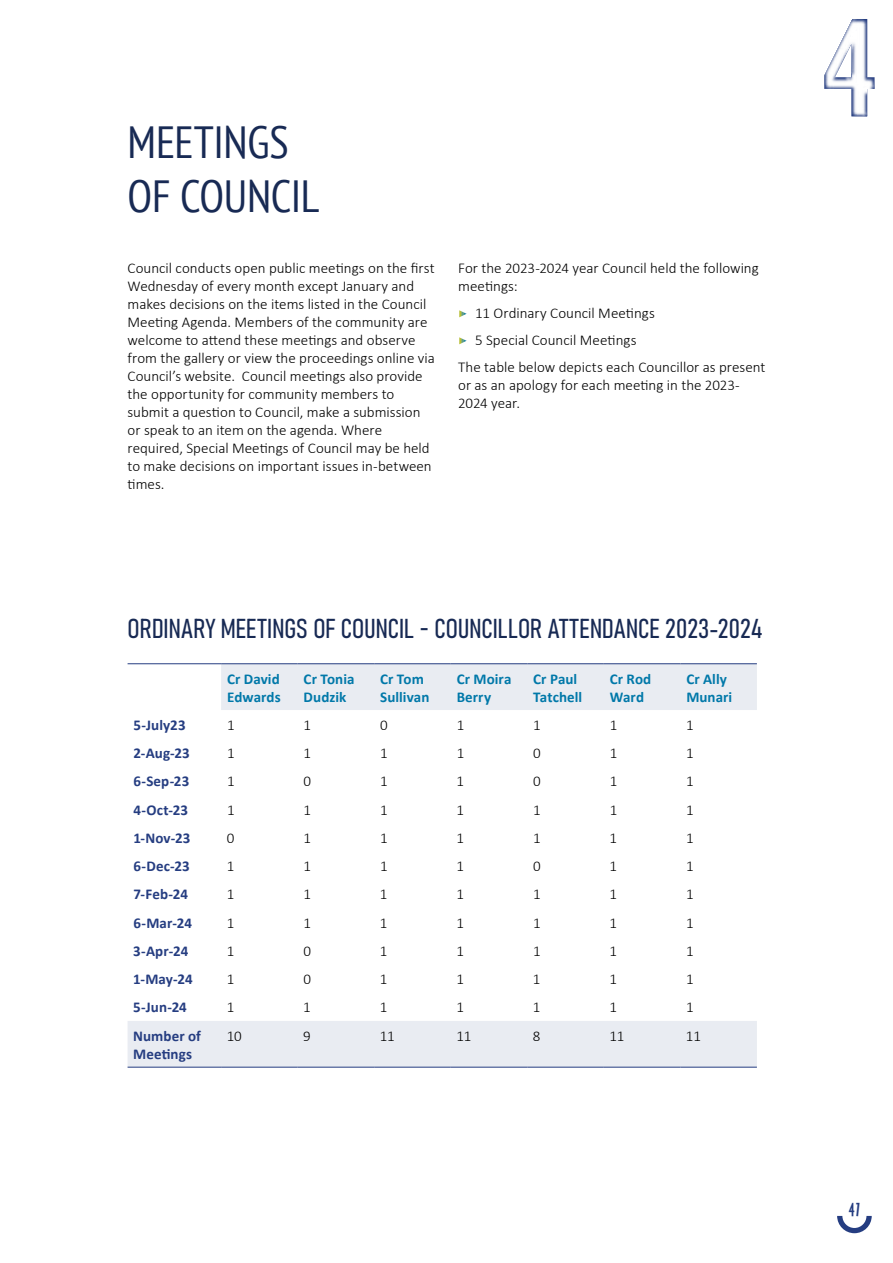
<style>
.page{position:relative;width:893px;height:1263px;background:#fff}
.page>*{position:absolute;margin:0;border:0;box-sizing:border-box;transform-origin:0 0}
.t1{font:condensed 45px/54px "PT Sans";letter-spacing:-.005em;color:#182a54}
.t2{font:27px "Bahnschrift";letter-spacing:.005em;color:#182a54}
.t3{font:700 extra-condensed 16.5px "Gill Sans";color:#253d81}
.t4{font:300 15px/18px "Calibri";color:#000}
.t5{font:700 15px/18px "Calibri";letter-spacing:.005em;color:#253d81}
.t6{font:700 15px/18px "Calibri";letter-spacing:.005em;color:#0078a9}
.s1{font-family:"Minion Pro";font-weight:400;color:#fff}
</style>
<div class="page">
<svg style="left:837px;top:1216px;width:35px;height:17px"></svg>
<svg style="left:824px;top:19px;width:50px;height:97px"></svg>
<img style="left:841px;top:37px;width:15px;height:5px">
<img style="left:841px;top:42px;width:15px;height:43px">
<svg style="left:128px;top:664px;width:629px;height:403px"></svg>
<hr style="left:128px;top:663px;width:93px;height:1px;background:#253d81">
<hr style="left:221px;top:663px;width:77px;height:1px;background:#253d81">
<hr style="left:298px;top:663px;width:76px;height:1px;background:#253d81">
<hr style="left:374px;top:663px;width:77px;height:1px;background:#253d81">
<hr style="left:451px;top:663px;width:76px;height:1px;background:#253d81">
<hr style="left:527px;top:663px;width:77px;height:1px;background:#253d81">
<hr style="left:604px;top:663px;width:76px;height:1px;background:#253d81">
<hr style="left:680px;top:663px;width:77px;height:1px;background:#253d81">
<hr style="left:128px;top:1067px;width:93px;height:1px;background:#253d81">
<hr style="left:221px;top:1067px;width:77px;height:1px;background:#253d81">
<hr style="left:298px;top:1067px;width:76px;height:1px;background:#253d81">
<hr style="left:374px;top:1067px;width:77px;height:1px;background:#253d81">
<hr style="left:451px;top:1067px;width:76px;height:1px;background:#253d81">
<hr style="left:527px;top:1067px;width:77px;height:1px;background:#253d81">
<hr style="left:604px;top:1067px;width:76px;height:1px;background:#253d81">
<hr style="left:680px;top:1067px;width:77px;height:1px;background:#253d81">
<h1 class="t1" style="left:128px;top:114px;width:193px">MEETINGS<br>OF COUNCIL</h1>
<p class="t4" style="left:128px;top:259px;width:309px">Council conducts open public meetings on the first Wednesday of every month except January and makes decisions on the items listed in the Council Meeting Agenda. Members of the community are welcome to attend these meetings and observe from the gallery or view the proceedings online via Council’s website. Council meetings also provide the opportunity for community members to submit a question to Council, make a submission or speak to an item on the agenda. Where required, Special Meetings of Council may be held to make decisions on important issues in-between times.</p>
<p class="t4" style="left:458px;top:259px;width:302px">For the 2023-2024 year Council held the following meetings:</p>
<p class="t4" style="left:458px;top:299px;width:309px;line-height:27.3px"><span class="s1">▶</span> 11 Ordinary Council Meetings<br><span class="s1">▶</span> 5 Special Council Meetings<br>The table below depicts each Councillor as present</p>
<p class="t4" style="left:458px;top:376px;width:283px">or as an apology for each meeting in the 2023-<br>2024 year.</p>
<h2 class="t2" style="left:128px;top:608px;width:636px">ORDINARY MEETINGS OF COUNCIL - COUNCILLOR ATTENDANCE 2023-2024</h2>
<p class="t6" style="left:227px;top:669px;width:55px">Cr David<br>Edwards</p>
<p class="t6" style="left:304px;top:669px;width:52px">Cr Tonia<br>Dudzik</p>
<p class="t6" style="left:380px;top:669px;width:51px">Cr Tom<br>Sullivan</p>
<p class="t6" style="left:457px;top:669px;width:56px">Cr Moira<br>Berry</p>
<p class="t6" style="left:533px;top:669px;width:51px">Cr Paul<br>Tatchell</p>
<p class="t6" style="left:610px;top:669px;width:43px">Cr Rod<br>Ward</p>
<p class="t6" style="left:686px;top:669px;width:47px">Cr Ally<br>Munari</p>
<p class="t5" style="left:134px;top:716px;width:54px">5-July23</p>
<p class="t4" style="left:227px;top:716px;width:9px">1</p>
<p class="t4" style="left:304px;top:716px;width:9px">1</p>
<p class="t4" style="left:380px;top:716px;width:9px">0</p>
<p class="t4" style="left:457px;top:716px;width:9px">1</p>
<p class="t4" style="left:533px;top:716px;width:9px">1</p>
<p class="t4" style="left:610px;top:716px;width:9px">1</p>
<p class="t4" style="left:686px;top:716px;width:9px">1</p>
<p class="t5" style="left:134px;top:744px;width:58px">2-Aug-23</p>
<p class="t4" style="left:227px;top:744px;width:9px">1</p>
<p class="t4" style="left:304px;top:744px;width:9px">1</p>
<p class="t4" style="left:380px;top:744px;width:9px">1</p>
<p class="t4" style="left:457px;top:744px;width:9px">1</p>
<p class="t4" style="left:533px;top:744px;width:9px">0</p>
<p class="t4" style="left:610px;top:744px;width:9px">1</p>
<p class="t4" style="left:686px;top:744px;width:9px">1</p>
<p class="t5" style="left:133px;top:772px;width:57px">6-Sep-23</p>
<p class="t4" style="left:227px;top:772px;width:9px">1</p>
<p class="t4" style="left:304px;top:772px;width:9px">0</p>
<p class="t4" style="left:380px;top:772px;width:9px">1</p>
<p class="t4" style="left:457px;top:772px;width:9px">1</p>
<p class="t4" style="left:533px;top:772px;width:9px">0</p>
<p class="t4" style="left:610px;top:772px;width:9px">1</p>
<p class="t4" style="left:686px;top:772px;width:9px">1</p>
<p class="t5" style="left:133px;top:800px;width:56px">4-Oct-23</p>
<p class="t4" style="left:227px;top:800px;width:9px">1</p>
<p class="t4" style="left:304px;top:800px;width:9px">1</p>
<p class="t4" style="left:380px;top:800px;width:9px">1</p>
<p class="t4" style="left:457px;top:800px;width:9px">1</p>
<p class="t4" style="left:533px;top:800px;width:9px">1</p>
<p class="t4" style="left:610px;top:800px;width:9px">1</p>
<p class="t4" style="left:686px;top:800px;width:9px">1</p>
<p class="t5" style="left:133px;top:829px;width:59px">1-Nov-23</p>
<p class="t4" style="left:227px;top:829px;width:9px">0</p>
<p class="t4" style="left:303px;top:829px;width:9px">1</p>
<p class="t4" style="left:380px;top:829px;width:9px">1</p>
<p class="t4" style="left:457px;top:829px;width:9px">1</p>
<p class="t4" style="left:533px;top:829px;width:9px">1</p>
<p class="t4" style="left:610px;top:829px;width:9px">1</p>
<p class="t4" style="left:686px;top:829px;width:9px">1</p>
<p class="t5" style="left:133px;top:857px;width:58px">6-Dec-23</p>
<p class="t4" style="left:227px;top:857px;width:9px">1</p>
<p class="t4" style="left:303px;top:857px;width:9px">1</p>
<p class="t4" style="left:380px;top:857px;width:9px">1</p>
<p class="t4" style="left:457px;top:857px;width:9px">1</p>
<p class="t4" style="left:533px;top:857px;width:9px">0</p>
<p class="t4" style="left:610px;top:857px;width:9px">1</p>
<p class="t4" style="left:686px;top:857px;width:9px">1</p>
<p class="t5" style="left:133px;top:885px;width:56px">7-Feb-24</p>
<p class="t4" style="left:227px;top:885px;width:9px">1</p>
<p class="t4" style="left:303px;top:885px;width:9px">1</p>
<p class="t4" style="left:380px;top:885px;width:9px">1</p>
<p class="t4" style="left:456px;top:885px;width:9px">1</p>
<p class="t4" style="left:533px;top:885px;width:9px">1</p>
<p class="t4" style="left:610px;top:885px;width:9px">1</p>
<p class="t4" style="left:686px;top:885px;width:9px">1</p>
<p class="t5" style="left:133px;top:913px;width:60px">6-Mar-24</p>
<p class="t4" style="left:227px;top:913px;width:9px">1</p>
<p class="t4" style="left:303px;top:913px;width:9px">1</p>
<p class="t4" style="left:380px;top:913px;width:9px">1</p>
<p class="t4" style="left:456px;top:913px;width:9px">1</p>
<p class="t4" style="left:533px;top:913px;width:9px">1</p>
<p class="t4" style="left:610px;top:913px;width:9px">1</p>
<p class="t4" style="left:686px;top:913px;width:9px">1</p>
<p class="t5" style="left:133px;top:942px;width:57px">3-Apr-24</p>
<p class="t4" style="left:227px;top:942px;width:9px">1</p>
<p class="t4" style="left:303px;top:942px;width:9px">0</p>
<p class="t4" style="left:380px;top:942px;width:9px">1</p>
<p class="t4" style="left:456px;top:942px;width:9px">1</p>
<p class="t4" style="left:533px;top:942px;width:9px">1</p>
<p class="t4" style="left:609px;top:942px;width:9px">1</p>
<p class="t4" style="left:686px;top:942px;width:9px">1</p>
<p class="t5" style="left:133px;top:970px;width:61px">1-May-24</p>
<p class="t4" style="left:227px;top:970px;width:9px">1</p>
<p class="t4" style="left:303px;top:970px;width:9px">0</p>
<p class="t4" style="left:380px;top:970px;width:9px">1</p>
<p class="t4" style="left:456px;top:970px;width:9px">1</p>
<p class="t4" style="left:533px;top:970px;width:9px">1</p>
<p class="t4" style="left:609px;top:970px;width:9px">1</p>
<p class="t4" style="left:686px;top:970px;width:9px">1</p>
<p class="t5" style="left:133px;top:998px;width:55px">5-Jun-24</p>
<p class="t4" style="left:227px;top:998px;width:9px">1</p>
<p class="t4" style="left:303px;top:998px;width:9px">1</p>
<p class="t4" style="left:380px;top:998px;width:9px">1</p>
<p class="t4" style="left:456px;top:998px;width:9px">1</p>
<p class="t4" style="left:533px;top:998px;width:9px">1</p>
<p class="t4" style="left:609px;top:998px;width:9px">1</p>
<p class="t4" style="left:686px;top:998px;width:9px">1</p>
<p class="t5" style="left:133px;top:1026px;width:69px">Number of<br>Meetings</p>
<p class="t4" style="left:227px;top:1026px;width:16px">10</p>
<p class="t4" style="left:303px;top:1026px;width:9px">9</p>
<p class="t4" style="left:380px;top:1026px;width:17px">11</p>
<p class="t4" style="left:456px;top:1026px;width:16px">11</p>
<p class="t4" style="left:533px;top:1026px;width:9px">8</p>
<p class="t4" style="left:609px;top:1026px;width:16px">11</p>
<p class="t4" style="left:686px;top:1026px;width:16px">11</p>
<p class="t3" style="left:849px;top:1199px;width:12px">47</p>
</div>
